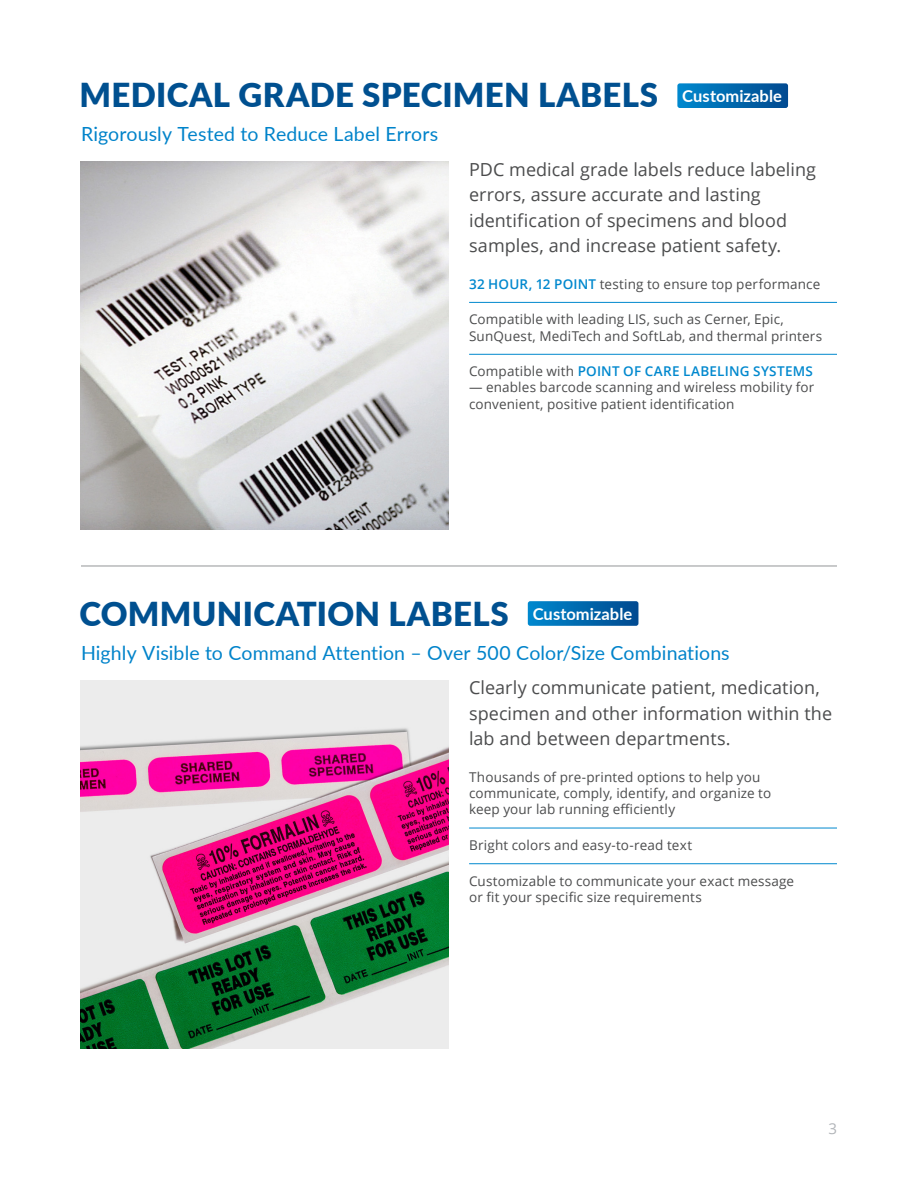
<style>
.page{position:relative;width:918px;height:1188px;background:#fff}
.page>*{position:absolute;margin:0;border:0;box-sizing:border-box;transform-origin:0 0}
.t1{font:900 33px "Lato";letter-spacing:.01em;color:#005090}
.PDC_Subhead{font:19.5px "Lato";letter-spacing:.005em;color:#0083ca}
.PDC_Subhead-2{font:18px/25.5px "Open Sans";color:#4b4c4d}
.Lato_all_caps{font:700 16.5px "Lato";letter-spacing:.005em;color:#fff}
.Intro_Copy{font:15px "Open Sans";color:#b2b5b9}
.Product_Marketing_Points_blue_line{font:13.5px/16.2px "Open Sans";letter-spacing:.01em;color:#4b4c4d}
.Product_Marketing_Points_no_line{font:13.5px/16.2px "Open Sans";letter-spacing:.01em;color:#4b4c4d}
.Product_Marketing_Points_no_line-2{font:600 13.5px "Open Sans";letter-spacing:.015em;color:#0088ce}
.s1{font-weight:600;color:#0088ce}
.s2{font-weight:400;color:#4b4c4d}
</style>
<div class="page">
<img style="left:81px;top:162px;width:368px;height:368px">
<hr style="left:81px;top:566px;width:756px;height:1px;background:#939598">
<hr style="left:469px;top:302px;width:368px;height:1px;background:#0088ce">
<hr style="left:469px;top:354px;width:368px;height:1px;background:#0088ce">
<img style="left:81px;top:680px;width:368px;height:368px">
<hr style="left:469px;top:828px;width:368px;height:1px;background:#0088ce">
<hr style="left:469px;top:863px;width:368px;height:1px;background:#0088ce">
<svg style="left:528px;top:601px;width:110px;height:25px;background:#046aaf"></svg>
<svg style="left:677px;top:83px;width:111px;height:25px;background:#056baf"></svg>
<p class="t1" style="left:80px;top:71px;width:580px">MEDICAL GRADE SPECIMEN LABELS</p>
<p class="PDC_Subhead" style="left:81px;top:120px;width:359px">Rigorously Tested to Reduce Label Errors</p>
<p class="PDC_Subhead-2" style="left:469px;top:156px;width:348px">PDC medical grade labels reduce labeling errors, assure accurate and lasting identification of specimens and blood samples, and increase patient safety.</p>
<p class="Product_Marketing_Points_blue_line" style="left:469px;top:275px;width:353px"><span class="s1">32 HOUR, 12 POINT</span> testing to ensure top performance</p>
<p class="Product_Marketing_Points_blue_line" style="left:469px;top:311px;width:355px">Compatible with leading LIS, such as Cerner, Epic,<br>SunQuest, MediTech and SoftLab, and thermal printers</p>
<p class="Product_Marketing_Points_no_line-2" style="left:469px;top:362px;width:345px"><span class="s2">Compatible with</span> POINT OF CARE LABELING SYSTEMS</p>
<p class="Product_Marketing_Points_no_line" style="left:469px;top:379px;width:347px">— enables barcode scanning and wireless mobility for convenient, positive patient identification</p>
<p class="Lato_all_caps" style="left:682px;top:84px;width:101px">Customizable</p>
<p class="t1" style="left:80px;top:589px;width:431px">COMMUNICATION LABELS</p>
<p class="PDC_Subhead" style="left:81px;top:639px;width:650px">Highly Visible to Command Attention – Over 500 Color/Size Combinations</p>
<p class="PDC_Subhead-2" style="left:469px;top:675px;width:365px">Clearly communicate patient, medication, specimen and other information within the lab and between departments.</p>
<p class="Product_Marketing_Points_blue_line" style="left:469px;top:769px;width:304px">Thousands of pre-printed options to help you communicate, comply, identify, and organize to keep your lab running efficiently</p>
<p class="Product_Marketing_Points_blue_line" style="left:469px;top:837px;width:225px">Bright colors and easy-to-read text</p>
<p class="Product_Marketing_Points_no_line" style="left:469px;top:872px;width:327px">Customizable to communicate your exact message or fit your specific size requirements</p>
<p class="Lato_all_caps" style="left:533px;top:602px;width:101px">Customizable</p>
<p class="Intro_Copy" style="left:828px;top:1118px;width:10px">3</p>
</div>
